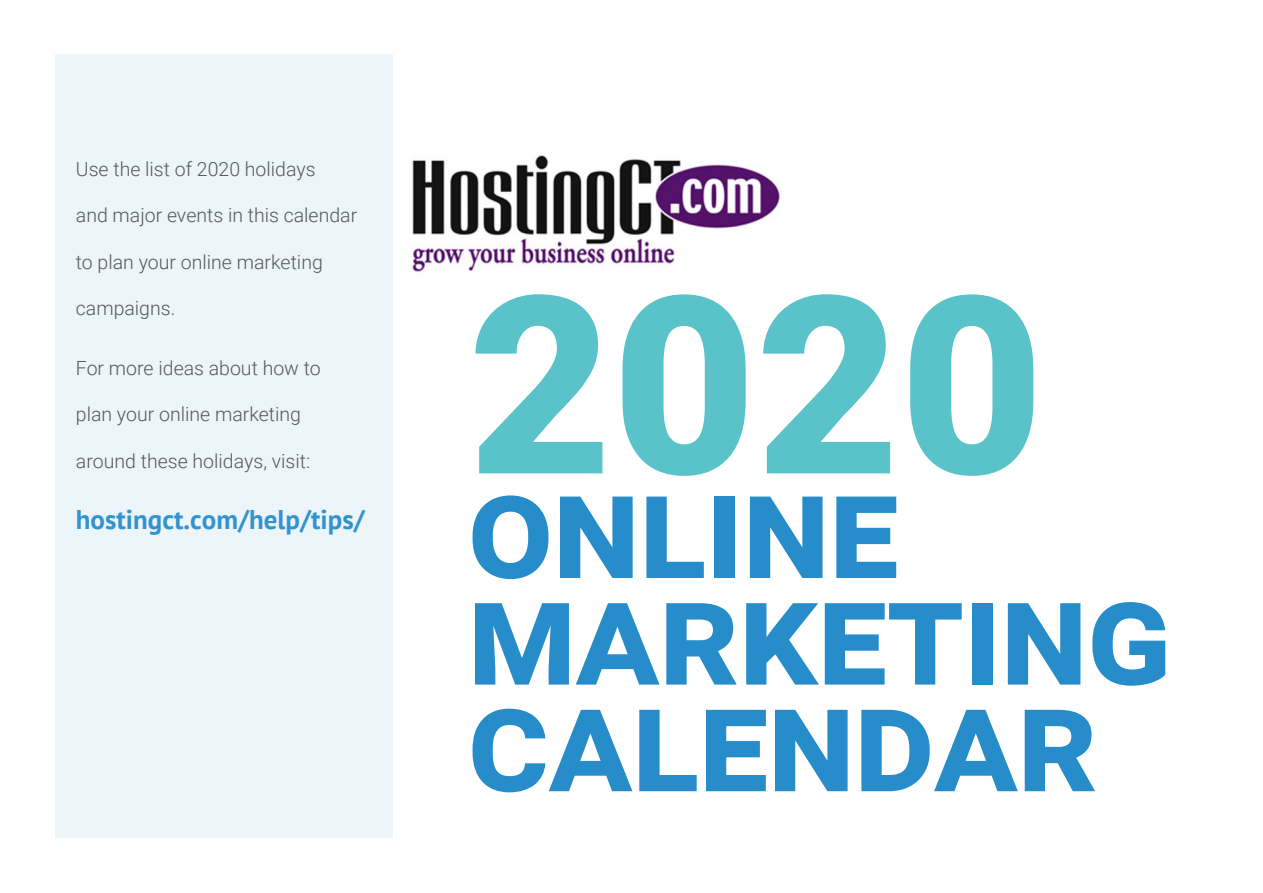
<style>
.page{position:relative;width:1263px;height:893px;background:#fff}
.page>*{position:absolute;margin:0;border:0;box-sizing:border-box;transform-origin:0 0}
.Cover_Big{font:900 248.4px "Roboto";color:#5ac3ca}
.Cover_Medium_Big{font:700 143.1px "Roboto";color:#268cca}
.Days{font:700 27px "PT Sans";color:#3393cd}
.Days-2{font:300 19.5px "Roboto";color:#57585a}
</style>
<div class="page">
<div style="left:55px;top:55px;width:338px;height:783px;background:#ecf5fa"></div>
<img style="left:411px;top:155px;width:369px;height:117px">
<p class="Days-2" style="left:76px;top:155px;width:241px">Use the list of 2020 holidays</p>
<p class="Days-2" style="left:76px;top:202px;width:283px">and major events in this calendar</p>
<p class="Days-2" style="left:76px;top:248px;width:248px">to plan your online marketing</p>
<p class="Days-2" style="left:76px;top:295px;width:101px">campaigns.</p>
<p class="Days-2" style="left:76px;top:354px;width:246px">For more ideas about how to</p>
<p class="Days-2" style="left:76px;top:400px;width:227px">plan your online marketing</p>
<p class="Days-2" style="left:76px;top:447px;width:236px">around these holidays, visit:</p>
<p class="Days" style="left:76px;top:502px;width:290px">hostingct.com/help/tips/</p>
<p class="Cover_Big" style="left:468px;top:211px;width:577px">2020</p>
<p class="Cover_Medium_Big" style="left:468px;top:427px;width:432px">online</p>
<p class="Cover_Medium_Big" style="left:468px;top:533px;width:704px">marketing</p>
<p class="Cover_Medium_Big" style="left:468px;top:640px;width:631px">calendar</p>
</div>
